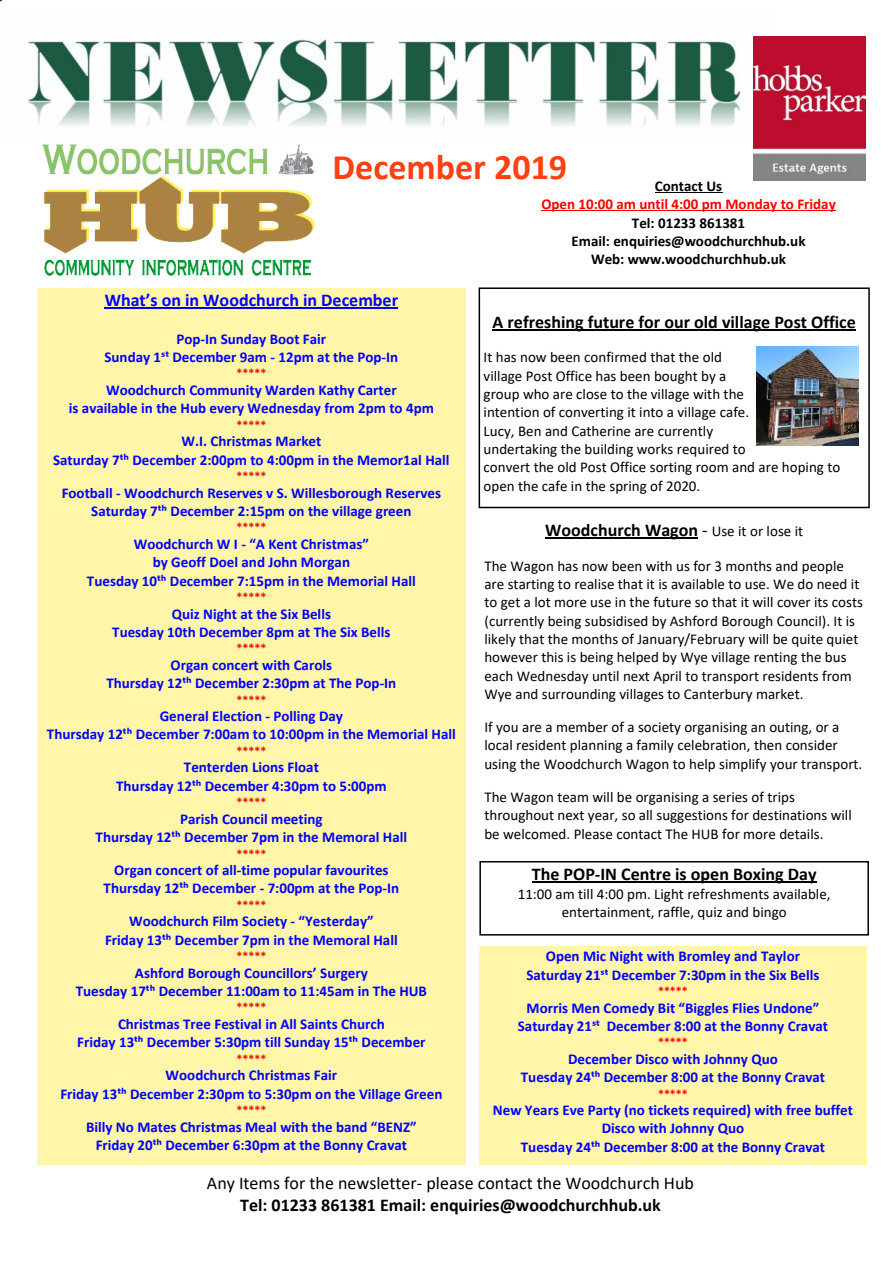
<style>
.page{position:relative;width:893px;height:1263px;background:#fff}
.page>*{position:absolute;margin:0;border:0;box-sizing:border-box;transform-origin:0 0}
.t1{font:700 36px "Calibri";color:#ff4013}
.t2{font:700 18px "Calibri";color:#000}
.t3{font:18px "Calibri";color:#000}
.t4{font:700 18px "Calibri";color:#00f}
.t5{font:700 15px/18.3px "Calibri";color:#00f;text-align:center}
.t6{font:15px/18.3px "Calibri";color:#000}
.t7{font:700 15px/18.3px "Calibri";color:#000;text-align:center}
.t8{font:700 15px "Calibri";color:#f00}
.t9{font:700 12px "Calibri";color:#f00}
.s1{font-weight:400}
.s2{font-weight:400;font-size:15px}
</style>
<div class="page">
<img style="left:28px;top:39px;width:713px;height:87px">
<hr style="left:655px;top:192px;width:67px;height:1px;background:#000">
<hr style="left:541px;top:210px;width:295px;height:1px;background:#f00">
<img style="left:42px;top:144px;width:273px;height:132px">
<img style="left:753px;top:36px;width:112px;height:144px">
<div style="left:37px;top:288px;width:429px;height:876px;background:#fff6a9"></div>
<hr style="left:105px;top:308px;width:293px;height:1px;background:#00f">
<div style="left:479px;top:287px;width:391px;height:221px;border:2px solid #000"></div>
<hr style="left:493px;top:330px;width:363px;height:1px;background:#000">
<img style="left:757px;top:346px;width:102px;height:100px">
<hr style="left:545px;top:538px;width:153px;height:1px;background:#000">
<div style="left:479px;top:946px;width:388px;height:218px;background:#fff6a9"></div>
<div style="left:479px;top:861px;width:390px;height:74px;border:2px solid #000"></div>
<hr style="left:532px;top:881px;width:284px;height:1px;background:#000">
<h1 class="t1" style="left:333px;top:152px;width:236px">December 2019</h1>
<p class="t7" style="left:655px;top:178px;width:69px">Contact Us</p>
<p class="t8" style="left:541px;top:198px;width:296px">Open 10:00 am until 4:00 pm Monday to Friday</p>
<p class="t7" style="left:572px;top:215px;width:235px">Tel: 01233 861381<br>Email: enquiries@woodchurchhub.uk<br>Web: www.woodchurchhub.uk</p>
<p class="t4" style="left:105px;top:293px;width:295px">What’s on in Woodchurch in December</p>
<p class="t5" style="left:104px;top:331px;width:295px">Pop-In Sunday Boot Fair<br>Sunday 1st December 9am - 12pm at the Pop-In</p>
<p class="t9" style="left:236px;top:368px;width:31px">*****</p>
<p class="t5" style="left:69px;top:382px;width:366px">Woodchurch Community Warden Kathy Carter<br>is available in the Hub every Wednesday from 2pm to 4pm</p>
<p class="t9" style="left:236px;top:420px;width:31px">*****</p>
<p class="t5" style="left:53px;top:433px;width:398px">W.I. Christmas Market<br>Saturday 7th December 2:00pm to 4:00pm in the Memor1al Hall</p>
<p class="t9" style="left:236px;top:471px;width:31px">*****</p>
<p class="t5" style="left:62px;top:485px;width:381px">Football - Woodchurch Reserves v S. Willesborough Reserves<br>Saturday 7th December 2:15pm on the village green</p>
<p class="t9" style="left:236px;top:522px;width:31px">*****</p>
<p class="t5" style="left:87px;top:536px;width:330px">Woodchurch W I - “A Kent Christmas”<br>by Geoff Doel and John Morgan<br>Tuesday 10th December 7:15pm in the Memorial Hall</p>
<p class="t9" style="left:236px;top:592px;width:31px">*****</p>
<p class="t5" style="left:112px;top:606px;width:280px">Quiz Night at the Six Bells<br>Tuesday 10th December 8pm at The Six Bells</p>
<p class="t9" style="left:236px;top:643px;width:31px">*****</p>
<p class="t5" style="left:106px;top:657px;width:291px">Organ concert with Carols<br>Thursday 12th December 2:30pm at The Pop-In</p>
<p class="t9" style="left:236px;top:695px;width:31px">*****</p>
<p class="t5" style="left:47px;top:708px;width:410px">General Election - Polling Day<br>Thursday 12th December 7:00am to 10:00pm in the Memorial Hall</p>
<p class="t9" style="left:236px;top:746px;width:31px">*****</p>
<p class="t5" style="left:116px;top:759px;width:272px">Tenterden Lions Float<br>Thursday 12th December 4:30pm to 5:00pm</p>
<p class="t9" style="left:236px;top:797px;width:31px">*****</p>
<p class="t5" style="left:96px;top:811px;width:313px">Parish Council meeting<br>Thursday 12th December 7pm in the Memoral Hall</p>
<p class="t9" style="left:236px;top:848px;width:31px">*****</p>
<p class="t5" style="left:104px;top:862px;width:297px">Organ concert of all-time popular favourites<br>Thursday 12th December - 7:00pm at the Pop-In</p>
<p class="t9" style="left:236px;top:900px;width:31px">*****</p>
<p class="t5" style="left:105px;top:913px;width:294px">Woodchurch Film Society - “Yesterday”<br>Friday 13th December 7pm in the Memoral Hall</p>
<p class="t9" style="left:236px;top:951px;width:31px">*****</p>
<p class="t5" style="left:76px;top:965px;width:353px">Ashford Borough Councillors’ Surgery<br>Tuesday 17th December 11:00am to 11:45am in The HUB</p>
<p class="t9" style="left:236px;top:1002px;width:31px">*****</p>
<p class="t5" style="left:77px;top:1016px;width:350px">Christmas Tree Festival in All Saints Church<br>Friday 13th December 5:30pm till Sunday 15th December</p>
<p class="t9" style="left:236px;top:1054px;width:31px">*****</p>
<p class="t5" style="left:60px;top:1067px;width:384px">Woodchurch Christmas Fair<br>Friday 13th December 2:30pm to 5:30pm on the Village Green</p>
<p class="t9" style="left:236px;top:1105px;width:31px">*****</p>
<p class="t5" style="left:86px;top:1118px;width:332px">Billy No Mates Christmas Meal with the band “BENZ”<br>Friday 20th December 6:30pm at the Bonny Cravat</p>
<p class="t2" style="left:493px;top:315px;width:365px">A refreshing future for our old village Post Office</p>
<p class="t6" style="left:484px;top:349px;width:358px">It has now been confirmed that the old<br>village Post Office has been bought by a<br>group who are close to the village with the<br>intention of converting it into a village cafe.<br>Lucy, Ben and Catherine are currently<br>undertaking the building works required to<br>convert the old Post Office sorting room and are hoping to open the cafe in the spring of 2020.</p>
<p class="t2" style="left:545px;top:523px;width:260px">Woodchurch Wagon <span class="s1">-</span> <span class="s2">Use it or lose it</span></p>
<p class="t6" style="left:484px;top:558px;width:380px">The Wagon has now been with us for 3 months and people are starting to realise that it is available to use. We do need it to get a lot more use in the future so that it will cover its costs (currently being subsidised by Ashford Borough Council). It is likely that the months of January/February will be quite quiet however this is being helped by Wye village renting the bus each Wednesday until next April to transport residents from Wye and surrounding villages to Canterbury market.</p>
<p class="t6" style="left:484px;top:719px;width:379px">If you are a member of a society organising an outing, or a local resident planning a family celebration, then consider using the Woodchurch Wagon to help simplify your transport.</p>
<p class="t6" style="left:484px;top:789px;width:369px">The Wagon team will be organising a series of trips throughout next year, so all suggestions for destinations will be welcomed. Please contact The HUB for more details.</p>
<p class="t2" style="left:532px;top:866px;width:286px">The POP-IN Centre is open Boxing Day</p>
<p class="t6" style="left:518px;top:886px;width:314px;text-align:center">11:00 am till 4:00 pm. Light refreshments available, entertainment, raffle, quiz and bingo</p>
<p class="t5" style="left:526px;top:948px;width:295px">Open Mic Night with Bromley and Taylor<br>Saturday 21st December 7:30pm in the Six Bells</p>
<p class="t9" style="left:658px;top:986px;width:31px">*****</p>
<p class="t5" style="left:518px;top:999px;width:312px">Morris Men Comedy Bit “Biggles Flies Undone”<br>Saturday 21st December 8:00 at the Bonny Cravat</p>
<p class="t9" style="left:658px;top:1037px;width:31px">*****</p>
<p class="t5" style="left:521px;top:1051px;width:306px">December Disco with Johnny Quo<br>Tuesday 24th December 8:00 at the Bonny Cravat</p>
<p class="t9" style="left:658px;top:1088px;width:31px">*****</p>
<p class="t5" style="left:493px;top:1102px;width:362px">New Years Eve Party (no tickets required) with free buffet<br>Disco with Johnny Quo<br>Tuesday 24th December 8:00 at the Bonny Cravat</p>
<p class="t3" style="left:207px;top:1175px;width:489px">Any Items for the newsletter- please contact the Woodchurch Hub</p>
<p class="t2" style="left:240px;top:1197px;width:422px">Tel: 01233 861381 Email: enquiries@woodchurchhub.uk</p>
</div>
